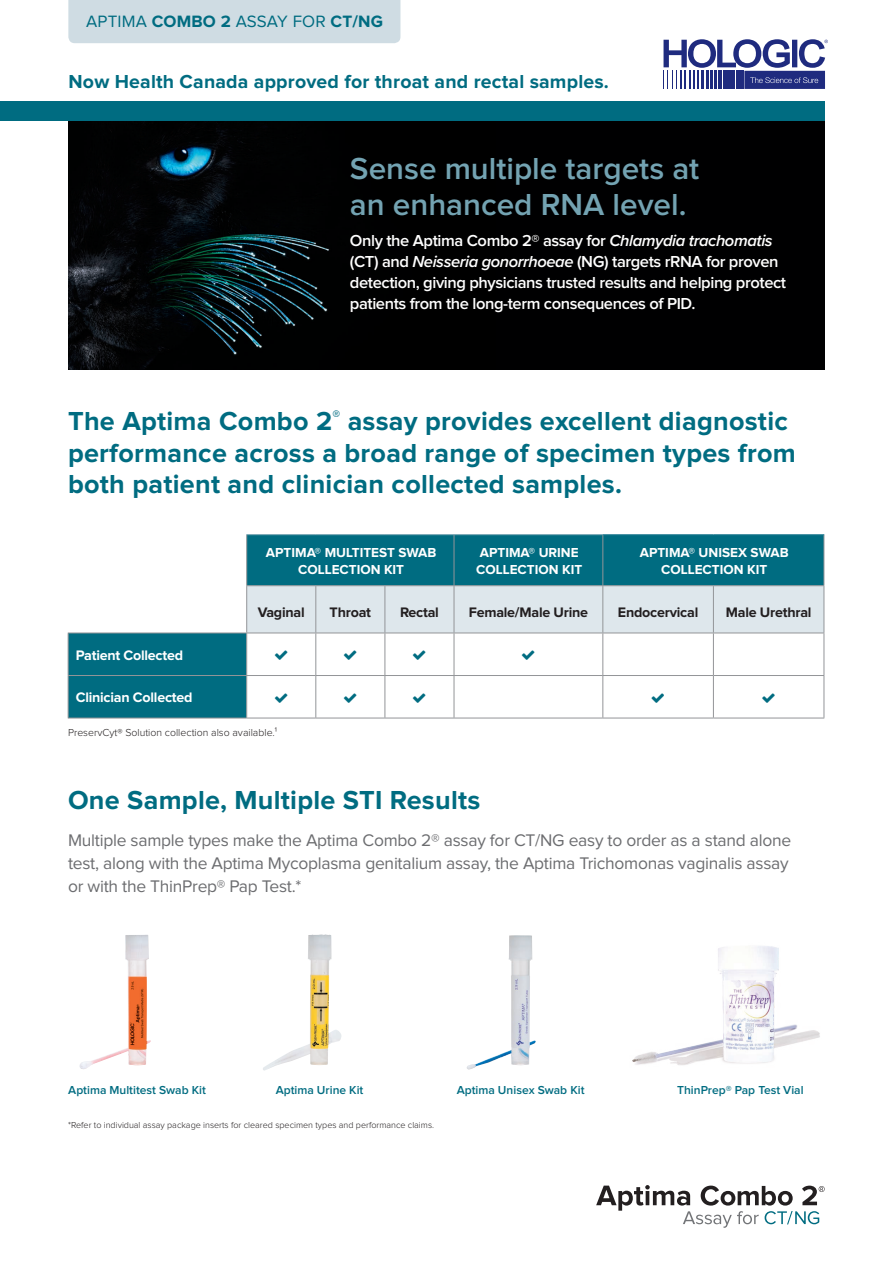
<style>
.page{position:relative;width:893px;height:1263px;background:#fff}
.page>*{position:absolute;margin:0;border:0;box-sizing:border-box;transform-origin:0 0}
.t1{font:600 31.5px/36px "Proxima Nova";color:#73a3b2}
.t2{font:700 27px/31.5px "Proxima Nova";letter-spacing:.01em;color:#006c81}
.t3{font:700 19.5px "Proxima Nova";letter-spacing:.01em;color:#006c81}
.t4{font:17.4px/23.2px "Proxima Nova";letter-spacing:-.015em;color:#6c6d70}
.t5{font:17.1px "Proxima Nova";letter-spacing:.01em;color:#006c81}
.t6{font:600 16.5px/21px "Proxima Nova";letter-spacing:-.025em;color:#fff}
.t7{font:700 14.25px "Proxima Nova";letter-spacing:-.015em;color:#231f20}
.t8{font:700 14.25px "Proxima Nova";letter-spacing:-.015em;color:#fff}
.t9{font:700 13.5px/16.5px "Proxima Nova";color:#fff;text-align:center}
.t10{font:600 12px "Proxima Nova";color:#006c81}
.t11{font:300 10.5px "Proxima Nova";color:#231f20}
.t12{font:300 9px "Proxima Nova";color:#231f20}
.s1{font-weight:700}
.s2{font-style:italic}
</style>
<div class="page">
<img style="left:68px;top:121px;width:757px;height:248px">
<div style="left:68px;top:0;width:332px;height:43px;background:#cfdce3"></div>
<div style="left:0;top:101px;width:825px;height:20px;background:#006c81"></div>
<svg style="left:663px;top:39px;width:165px;height:50px"></svg>
<svg style="left:596px;top:1185px;width:229px;height:43px"></svg>
<img style="left:79px;top:934px;width:72px;height:135px">
<img style="left:263px;top:934px;width:79px;height:136px">
<img style="left:467px;top:935px;width:69px;height:134px">
<img style="left:632px;top:946px;width:188px;height:119px">
<svg style="left:68px;top:535px;width:756px;height:183px;fill:#006c81"></svg>
<hr style="left:68px;top:633px;width:179px;height:1px;background:#939598">
<hr style="left:68px;top:633px;width:1px;height:42px;background:#939598">
<hr style="left:246px;top:633px;width:1px;height:42px;background:#939598">
<hr style="left:824px;top:633px;width:1px;height:42px;background:#939598">
<hr style="left:68px;top:675px;width:179px;height:1px;background:#939598">
<hr style="left:68px;top:676px;width:1px;height:42px;background:#939598">
<hr style="left:246px;top:676px;width:1px;height:42px;background:#939598">
<hr style="left:824px;top:676px;width:1px;height:42px;background:#939598">
<hr style="left:68px;top:718px;width:179px;height:1px;background:#939598">
<hr style="left:247px;top:718px;width:69px;height:1px;background:#939598">
<hr style="left:316px;top:718px;width:69px;height:1px;background:#939598">
<hr style="left:385px;top:718px;width:69px;height:1px;background:#939598">
<hr style="left:454px;top:718px;width:149px;height:1px;background:#939598">
<hr style="left:603px;top:718px;width:110px;height:1px;background:#939598">
<hr style="left:713px;top:718px;width:111px;height:1px;background:#939598">
<hr style="left:246px;top:535px;width:1px;height:50px;background:#939598">
<hr style="left:454px;top:535px;width:1px;height:50px;background:#939598">
<hr style="left:602px;top:535px;width:1px;height:50px;background:#939598">
<hr style="left:824px;top:535px;width:1px;height:50px;background:#939598">
<hr style="left:246px;top:585px;width:70px;height:1px;background:#939598">
<hr style="left:246px;top:586px;width:1px;height:47px;background:#939598">
<hr style="left:316px;top:585px;width:69px;height:1px;background:#939598">
<hr style="left:385px;top:585px;width:69px;height:1px;background:#939598">
<hr style="left:454px;top:585px;width:149px;height:1px;background:#939598">
<hr style="left:603px;top:585px;width:110px;height:1px;background:#939598">
<hr style="left:713px;top:585px;width:111px;height:1px;background:#939598">
<hr style="left:824px;top:586px;width:1px;height:47px;background:#939598">
<hr style="left:246px;top:534px;width:70px;height:1px;background:#73a3b2">
<hr style="left:316px;top:534px;width:69px;height:1px;background:#73a3b2">
<hr style="left:385px;top:534px;width:69px;height:1px;background:#73a3b2">
<hr style="left:454px;top:534px;width:149px;height:1px;background:#73a3b2">
<hr style="left:603px;top:534px;width:110px;height:1px;background:#308498">
<hr style="left:713px;top:534px;width:111px;height:1px;background:#308498">
<svg style="left:247px;top:586px;width:577px;height:132px"></svg>
<p class="t5" style="left:86px;top:14px;width:298px">APTIMA <span class="s1">COMBO 2</span> ASSAY FOR <span class="s1">CT/NG</span></p>
<p class="t3" style="left:69px;top:73px;width:542px">Now Health Canada approved for throat and rectal samples.</p>
<p class="t1" style="left:350px;top:152px;width:351px">Sense multiple targets at an enhanced RNA level.</p>
<p class="t6" style="left:350px;top:231px;width:438px">Only the Aptima Combo 2® assay for <span class="s2">Chlamydia trachomatis </span>(CT) and <span class="s2">Neisseria gonorrhoeae</span> (NG) targets rRNA for proven detection, giving physicians trusted results and helping protect patients from the long-term consequences of PID.</p>
<p class="t2" style="left:68px;top:407px;width:729px">The Aptima Combo 2<sup>®</sup> assay provides excellent diagnostic performance across a broad range of specimen types from both patient and clinician collected samples.</p>
<p class="t8" style="left:76px;top:649px;width:109px">Patient Collected</p>
<p class="t8" style="left:76px;top:691px;width:118px">Clinician Collected</p>
<p class="t9" style="left:266px;top:545px;width:172px">APTIMA® MULTITEST SWAB<br>COLLECTION KIT</p>
<p class="t9" style="left:476px;top:545px;width:107px;text-align:left">APTIMA® URINE<br>COLLECTION KIT</p>
<p class="t9" style="left:640px;top:545px;width:150px">APTIMA® UNISEX SWAB<br>COLLECTION KIT</p>
<p class="t7" style="left:258px;top:605px;width:48px">Vaginal</p>
<p class="t7" style="left:330px;top:605px;width:43px">Throat</p>
<p class="t7" style="left:400px;top:605px;width:40px">Rectal</p>
<p class="t7" style="left:469px;top:605px;width:121px">Female/Male Urine</p>
<p class="t7" style="left:618px;top:605px;width:82px">Endocervical</p>
<p class="t7" style="left:726px;top:605px;width:87px">Male Urethral</p>
<p class="t11" style="left:68px;top:728px;width:211px">PreservCyt® Solution collection also available.¹</p>
<p class="t2" style="left:68px;top:785px;width:414px">One Sample, Multiple STI Results</p>
<p class="t4" style="left:68px;top:829px;width:725px">Multiple sample types make the Aptima Combo 2® assay for CT/NG easy to order as a stand alone test, along with the Aptima Mycoplasma genitalium assay, the Aptima Trichomonas vaginalis assay or with the ThinPrep® Pap Test.*</p>
<p class="t10" style="left:68px;top:1085px;width:139px">Aptima Multitest Swab Kit</p>
<p class="t10" style="left:276px;top:1085px;width:89px">Aptima Urine Kit</p>
<p class="t10" style="left:457px;top:1085px;width:129px">Aptima Unisex Swab Kit</p>
<p class="t10" style="left:677px;top:1085px;width:128px">ThinPrep<span class="s1">®</span> Pap Test Vial</p>
<p class="t12" style="left:68px;top:1121px;width:368px">*Refer to individual assay package inserts for cleared specimen types and performance claims.</p>
</div>
